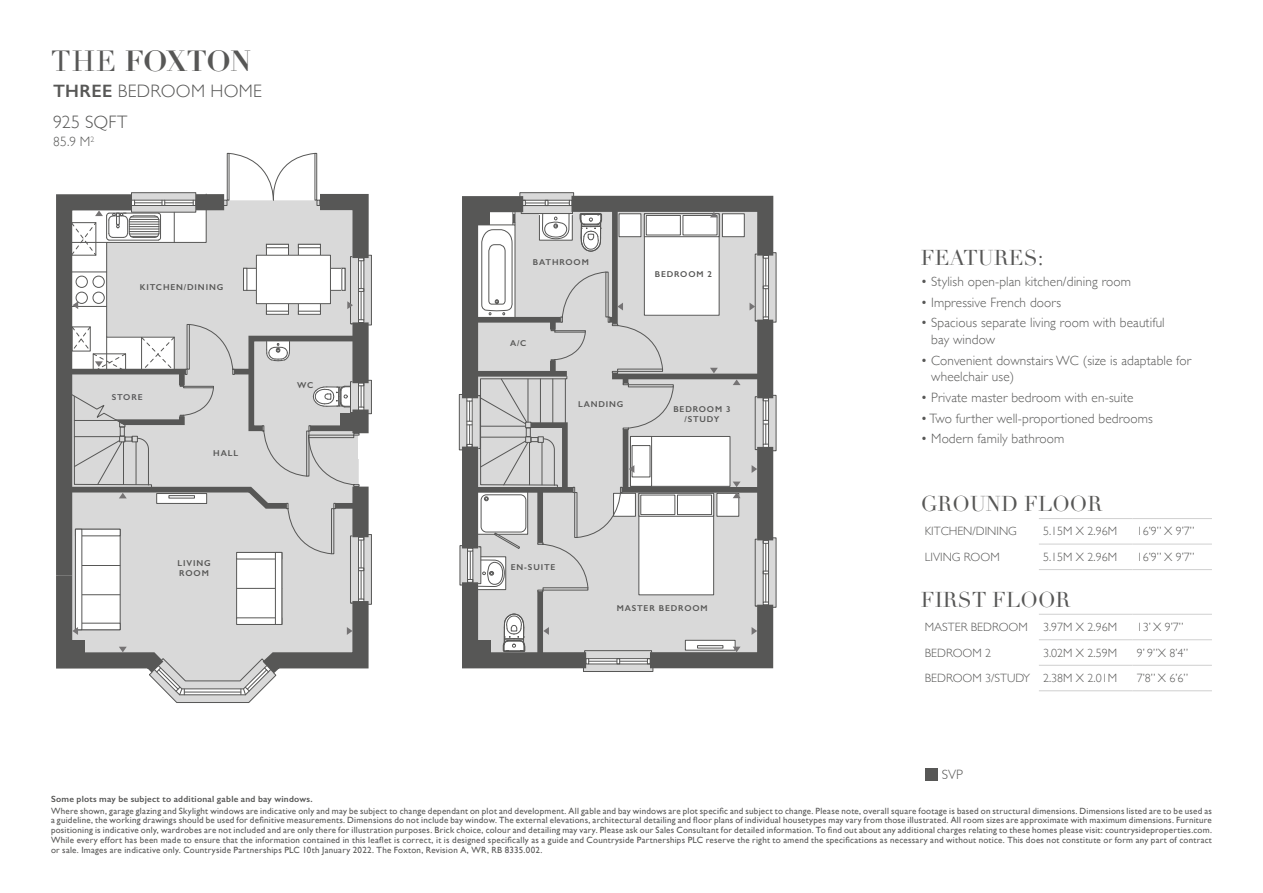
<style>
.page{position:relative;width:1263px;height:893px;background:#fff}
.page>*{position:absolute;margin:0;border:0;box-sizing:border-box;transform-origin:0 0}
.t1{font:700 28.5px "Didot";letter-spacing:-.02em;color:#575756}
.t2{font:21px "Didot";color:#575756}
.t3{font:300 18px "Gill Sans";letter-spacing:.015em;color:#575756}
.t4{font:300 13.5px/16.5px "Gill Sans";letter-spacing:.01em;color:#575756}
.t5{font:300 12px "Gill Sans";color:#575756}
.t6{font:9px/9.8px "Gill Sans";letter-spacing:.025em;color:#575756;text-align:justify}
.t7{font:600 9px "Gill Sans";letter-spacing:.025em;color:#575756}
.t8{font:600 8.55px/10.2px "Gill Sans";letter-spacing:.1em;color:#575756}
.t9{font:600 8.55px "Gill Sans";letter-spacing:.09em;color:#5a5a5c}
.s1{font-weight:400}
.s2{font-weight:600}
</style>
<div class="page">
<hr style="left:1039px;top:518px;width:93px;height:1px;background:#d0d0d0">
<hr style="left:1132px;top:518px;width:80px;height:1px;background:#d0d0d0">
<hr style="left:1039px;top:544px;width:93px;height:1px;background:#d0d0d0">
<hr style="left:1132px;top:544px;width:80px;height:1px;background:#d0d0d0">
<hr style="left:1039px;top:569px;width:93px;height:1px;background:#d0d0d0">
<hr style="left:1132px;top:569px;width:80px;height:1px;background:#d0d0d0">
<hr style="left:1039px;top:614px;width:93px;height:1px;background:#d0d0d0">
<hr style="left:1132px;top:614px;width:80px;height:1px;background:#d0d0d0">
<hr style="left:1039px;top:639px;width:93px;height:1px;background:#d0d0d0">
<hr style="left:1132px;top:639px;width:80px;height:1px;background:#d0d0d0">
<hr style="left:1039px;top:665px;width:93px;height:1px;background:#d0d0d0">
<hr style="left:1132px;top:665px;width:80px;height:1px;background:#d0d0d0">
<hr style="left:1039px;top:690px;width:93px;height:1px;background:#d0d0d0">
<hr style="left:1132px;top:690px;width:80px;height:1px;background:#d0d0d0">
<svg style="left:56px;top:153px;width:316px;height:550px"></svg>
<svg style="left:458px;top:192px;width:319px;height:480px"></svg>
<div style="left:925px;top:768px;width:13px;height:13px;background:#575756"></div>
<h1 class="t1" style="left:51px;top:43px;width:202px"><span class="s1">THE</span> FOXTON</h1>
<h3 class="t3" style="left:53px;top:77px;width:210px"><span class="s2">THREE</span> BEDROOM HOME</h3>
<h3 class="t3" style="left:53px;top:108px;width:76px">925 SQFT</h3>
<h3 class="t4" style="left:53px;top:133px;width:43px">85.9 M<sup>2</sup></h3>
<p class="t8" style="left:140px;top:282px;width:85px">KITCHEN/DINING</p>
<p class="t9" style="left:112px;top:392px;width:32px">STORE</p>
<p class="t8" style="left:213px;top:447px;width:26px">HALL</p>
<p class="t8" style="left:178px;top:558px;width:35px">LIVING<br>ROOM</p>
<p class="t8" style="left:297px;top:380px;width:18px">WC</p>
<p class="t8" style="left:533px;top:257px;width:57px">BATHROOM</p>
<p class="t8" style="left:510px;top:338px;width:18px">A/C</p>
<p class="t8" style="left:578px;top:399px;width:47px">LANDING</p>
<p class="t8" style="left:655px;top:269px;width:59px">BEDROOM 2</p>
<p class="t8" style="left:673px;top:403px;width:59px;text-align:center">BEDROOM 3 /STUDY</p>
<p class="t8" style="left:511px;top:562px;width:46px">EN-SUITE</p>
<p class="t8" style="left:617px;top:603px;width:92px">MASTER BEDROOM</p>
<h2 class="t2" style="left:921px;top:245px;width:124px">FEATURES:</h2>
<h3 class="t4" style="left:921px;top:273px;width:212px">• Stylish open-plan kitchen/dining room</h3>
<h3 class="t4" style="left:921px;top:293px;width:142px">• Impressive French doors</h3>
<h3 class="t4" style="left:931px;top:314px;width:235px;text-indent:-11px">• Spacious separate living room with beautiful bay window</h3>
<h3 class="t4" style="left:931px;top:351px;width:261px;text-indent:-11px">• Convenient downstairs WC (size is adaptable for wheelchair use)</h3>
<h3 class="t4" style="left:921px;top:389px;width:214px">• Private master bedroom with en-suite</h3>
<h3 class="t4" style="left:921px;top:409px;width:234px">• Two further well-proportioned bedrooms</h3>
<h3 class="t4" style="left:921px;top:430px;width:145px">• Modern family bathroom</h3>
<h2 class="t2" style="left:921px;top:491px;width:183px">GROUND FLOOR</h2>
<h3 class="t5" style="left:925px;top:522px;width:94px">KITCHEN/DINING</h3>
<h3 class="t5" style="left:1043px;top:522px;width:75px">5.15M X 2.96M</h3>
<h3 class="t5" style="left:1137px;top:522px;width:59px">16’9” X 9’7”</h3>
<h3 class="t5" style="left:925px;top:547px;width:76px">LIVING ROOM</h3>
<h3 class="t5" style="left:1043px;top:547px;width:75px">5.15M X 2.96M</h3>
<h3 class="t5" style="left:1137px;top:547px;width:59px">16’9” X 9’7”</h3>
<h2 class="t2" style="left:921px;top:587px;width:152px">FIRST FLOOR</h2>
<h3 class="t5" style="left:925px;top:618px;width:104px">MASTER BEDROOM</h3>
<h3 class="t5" style="left:1043px;top:618px;width:75px">3.97M X 2.96M</h3>
<h3 class="t5" style="left:1137px;top:618px;width:48px">13’ X 9’7”</h3>
<h3 class="t5" style="left:925px;top:643px;width:68px">BEDROOM 2</h3>
<h3 class="t5" style="left:1043px;top:643px;width:75px">3.02M X 2.59M</h3>
<h3 class="t5" style="left:1137px;top:643px;width:53px">9’ 9”X 8’4”</h3>
<h3 class="t5" style="left:925px;top:669px;width:194px">BEDROOM 3/STUDY 2.38M X 2.01M</h3>
<h3 class="t5" style="left:1137px;top:669px;width:53px">7’8” X 6’6”</h3>
<h3 class="t4" style="left:942px;top:766px;width:23px">SVP</h3>
<p class="t7" style="left:51px;top:793px;width:263px">Some plots may be subject to additional gable and bay windows.</p>
<p class="t6" style="left:51px;top:806px;width:1162px">Where shown, garage glazing and Skylight windows are indicative only and may be subject to change dependant on plot and development. All gable and bay windows are plot specific and subject to change. Please note, overall square footage is based on structural dimensions. Dimensions listed are to be used as a guideline, the working drawings should be used for definitive measurements. Dimensions do not include bay window. The external elevations, architectural detailing and floor plans of individual housetypes may vary from those illustrated. All room sizes are approximate with maximum dimensions. Furniture positioning is indicative only, wardrobes are not included and are only there for illustration purposes. Brick choice, colour and detailing may vary. Please ask our Sales Consultant for detailed information. To find out about any additional charges relating to these homes please visit: countrysideproperties.com.<br>While every effort has been made to ensure that the information contained in this leaflet is correct, it is designed specifically as a guide and Countryside Partnerships PLC reserve the right to amend the specifications as necessary and without notice. This does not constitute or form any part of contract or sale. Images are indicative only. Countryside Partnerships PLC 10th January 2022. The Foxton, Revision A, WR, RB 8335.002.</p>
</div>
